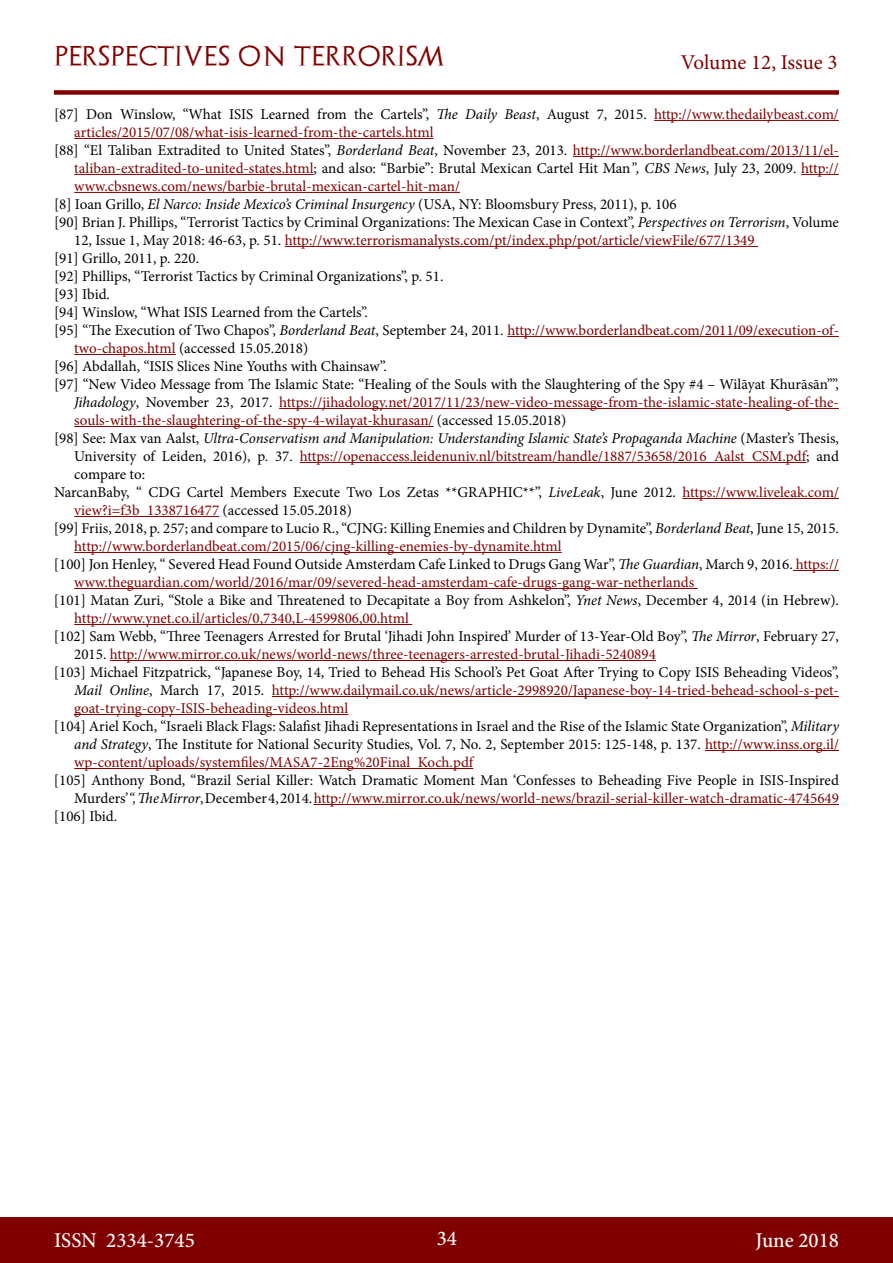
<style>
.page{position:relative;width:893px;height:1263px;background:#fff}
.page>*{position:absolute;margin:0;border:0;box-sizing:border-box;transform-origin:0 0}
.t1{font:500 21px "Minion Pro";color:#fff}
.t2{font:21px "Archeologicaps";letter-spacing:.045em;color:#800000}
.t3{font:21px "Minion Pro";letter-spacing:-.005em;color:#800000}
.t4{font:15px "Minion Pro";color:#000}
.t5{font:15px "Minion Pro";color:#800000}
.t6{font:italic 15px "Minion Pro";letter-spacing:-.01em;color:#000}
.s1{font-style:italic}
.s2{color:#800000}
.s3{color:#000}
.s4{font-style:italic;color:#000}
.s5{font-style:normal}
</style>
<div class="page">
<div style="left:0;top:1217px;width:893px;height:46px;background:#800000"></div>
<div style="left:54px;top:90px;width:785px;height:5px;background:#800000"></div>
<hr style="left:654px;top:120px;width:185px;height:1px;background:#800000">
<hr style="left:74px;top:138px;width:359px;height:1px;background:#800000">
<hr style="left:573px;top:156px;width:266px;height:1px;background:#800000">
<hr style="left:74px;top:174px;width:240px;height:1px;background:#800000">
<hr style="left:801px;top:174px;width:38px;height:1px;background:#800000">
<hr style="left:74px;top:192px;width:386px;height:1px;background:#800000">
<hr style="left:285px;top:246px;width:473px;height:1px;background:#800000">
<hr style="left:507px;top:336px;width:332px;height:1px;background:#800000">
<hr style="left:74px;top:354px;width:102px;height:1px;background:#800000">
<hr style="left:279px;top:408px;width:560px;height:1px;background:#800000">
<hr style="left:74px;top:426px;width:360px;height:1px;background:#800000">
<hr style="left:300px;top:462px;width:506px;height:1px;background:#800000">
<hr style="left:682px;top:498px;width:157px;height:1px;background:#800000">
<hr style="left:74px;top:516px;width:145px;height:1px;background:#800000">
<hr style="left:74px;top:552px;width:488px;height:1px;background:#800000">
<hr style="left:793px;top:570px;width:46px;height:1px;background:#800000">
<hr style="left:74px;top:588px;width:624px;height:1px;background:#800000">
<hr style="left:74px;top:624px;width:338px;height:1px;background:#800000">
<hr style="left:110px;top:660px;width:546px;height:1px;background:#800000">
<hr style="left:272px;top:696px;width:567px;height:1px;background:#800000">
<hr style="left:74px;top:714px;width:274px;height:1px;background:#800000">
<hr style="left:705px;top:750px;width:134px;height:1px;background:#800000">
<hr style="left:74px;top:768px;width:399px;height:1px;background:#800000">
<hr style="left:314px;top:804px;width:525px;height:1px;background:#800000">
<h1 class="t2" style="left:54px;top:43px;width:392px">PERSPECTIVES ON TERRORISM</h1>
<h1 class="t3" style="left:681px;top:48px;width:158px">Volume 12, Issue 3</h1>
<p class="t4" style="left:54px;top:104px;width:786px">[87] Don Winslow, “What ISIS Learned from the Cartels”, <span class="s1">The Daily Beast</span>, August 7, 2015. <span class="s2">http://www.thedailybeast.com/</span></p>
<p class="t5" style="left:74px;top:122px;width:361px">articles/2015/07/08/what-isis-learned-from-the-cartels.html</p>
<p class="t4" style="left:54px;top:140px;width:786px">[88] “El Taliban Extradited to United States”, <span class="s1">Borderland Beat</span>, November 23, 2013. <span class="s2">http://www.borderlandbeat.com/2013/11/el-</span></p>
<p class="t4" style="left:74px;top:158px;width:766px"><span class="s2">taliban-extradited-to-united-states.html</span>; and also: “Barbie”: Brutal Mexican Cartel Hit Man<span class="s1">”, CBS News</span>, July 23, 2009. <span class="s2">http://</span></p>
<p class="t5" style="left:74px;top:176px;width:387px">www.cbsnews.com/news/barbie-brutal-mexican-cartel-hit-man/</p>
<p class="t4" style="left:54px;top:194px;width:624px">[8] Ioan Grillo, <span class="s1">El Narco: Inside Mexico’s Criminal Insurgency</span> (USA, NY: Bloomsbury Press, 2011), p. 106</p>
<p class="t4" style="left:54px;top:212px;width:786px">[90] Brian J. Phillips, “Terrorist Tactics by Criminal Organizations: The Mexican Case in Context”, <span class="s1">Perspectives on Terrorism</span>, Volume</p>
<p class="t5" style="left:74px;top:230px;width:682px"><span class="s3">12, Issue 1, May 2018: 46-63, p. 51.</span> http://www.terrorismanalysts.com/pt/index.php/pot/article/viewFile/677/1349</p>
<p class="t4" style="left:54px;top:248px;width:147px">[91] Grillo, 2011, p. 220.</p>
<p class="t4" style="left:54px;top:266px;width:391px">[92] Phillips, “Terrorist Tactics by Criminal Organizations”, p. 51.</p>
<p class="t4" style="left:54px;top:284px;width:57px">[93] Ibid.</p>
<p class="t4" style="left:54px;top:302px;width:316px">[94] Winslow, “What ISIS Learned from the Cartels”.</p>
<p class="t5" style="left:54px;top:320px;width:786px"><span class="s3">[95] “The Execution of Two Chapos”,</span> <span class="s4">Borderland Beat</span><span class="s3">, September 24, 2011.</span> http://www.borderlandbeat.com/2011/09/execution-of-</p>
<p class="t4" style="left:74px;top:338px;width:236px"><span class="s2">two-chapos.html</span> (accessed 15.05.2018)</p>
<p class="t4" style="left:54px;top:356px;width:334px">[96] Abdallah, “ISIS Slices Nine Youths with Chainsaw”.</p>
<p class="t4" style="left:54px;top:374px;width:786px">[97] “New Video Message from The Islamic State: “Healing of the Souls with the Slaughtering of the Spy #4 – Wilāyat Khurāsān””,</p>
<p class="t5" style="left:74px;top:392px;width:766px"><span class="s4">Jihadology</span><span class="s3">, November 23, 2017.</span> https://jihadology.net/2017/11/23/new-video-message-from-the-islamic-state-healing-of-the-</p>
<p class="t5" style="left:74px;top:410px;width:493px">souls-with-the-slaughtering-of-the-spy-4-wilayat-khurasan/ <span class="s3">(accessed 15.05.2018)</span></p>
<p class="t6" style="left:54px;top:428px;width:786px"><span class="s5">[98] See: Max van Aalst,</span> Ultra-Conservatism and Manipulation: Understanding Islamic State’s Propaganda Machine <span class="s5">(Master’s Thesis,</span></p>
<p class="t5" style="left:74px;top:446px;width:766px"><span class="s3">University of Leiden, 2016), p. 37.</span> https://openaccess.leidenuniv.nl/bitstream/handle/1887/53658/2016_Aalst_CSM.pdf<span class="s3">; and</span></p>
<p class="t4" style="left:74px;top:464px;width:72px">compare to:</p>
<p class="t4" style="left:54px;top:482px;width:786px">NarcanBaby, “ CDG Cartel Members Execute Two Los Zetas **GRAPHIC**”, <span class="s1">LiveLeak</span>, June 2012. <span class="s2">https://www.liveleak.com/</span></p>
<p class="t5" style="left:74px;top:500px;width:279px">view?i=f3b_1338716477 <span class="s3">(accessed 15.05.2018)</span></p>
<p class="t4" style="left:54px;top:518px;width:786px">[99] Friis, 2018, p. 257; and compare to Lucio R., “CJNG: Killing Enemies and Children by Dynamite”, <span class="s1">Borderland Beat</span>, June 15, 2015.</p>
<p class="t5" style="left:74px;top:536px;width:489px">http://www.borderlandbeat.com/2015/06/cjng-killing-enemies-by-dynamite.html</p>
<p class="t4" style="left:54px;top:554px;width:786px">[100] Jon Henley, “ Severed Head Found Outside Amsterdam Cafe Linked to Drugs Gang War”, <span class="s1">The Guardian</span>, March 9, 2016. <span class="s2">https://</span></p>
<p class="t5" style="left:74px;top:572px;width:621px">www.theguardian.com/world/2016/mar/09/severed-head-amsterdam-cafe-drugs-gang-war-netherlands</p>
<p class="t4" style="left:54px;top:590px;width:786px">[101] Matan Zuri, “Stole a Bike and Threatened to Decapitate a Boy from Ashkelon”, <span class="s1">Ynet News</span>, December 4, 2014 (in Hebrew).</p>
<p class="t5" style="left:74px;top:608px;width:336px">http://www.ynet.co.il/articles/0,7340,L-4599806,00.html</p>
<p class="t4" style="left:54px;top:626px;width:786px">[102] Sam Webb, “Three Teenagers Arrested for Brutal ‘Jihadi John Inspired’ Murder of 13-Year-Old Boy”, <span class="s1">The Mirror</span>, February 27,</p>
<p class="t5" style="left:74px;top:644px;width:583px"><span class="s3">2015.</span> http://www.mirror.co.uk/news/world-news/three-teenagers-arrested-brutal-Jihadi-5240894</p>
<p class="t4" style="left:54px;top:662px;width:786px">[103] Michael Fitzpatrick, “Japanese Boy, 14, Tried to Behead His School’s Pet Goat After Trying to Copy ISIS Beheading Videos”,</p>
<p class="t5" style="left:74px;top:680px;width:766px"><span class="s4">Mail Online</span><span class="s3">, March 17, 2015.</span> http://www.dailymail.co.uk/news/article-2998920/Japanese-boy-14-tried-behead-school-s-pet-</p>
<p class="t5" style="left:74px;top:698px;width:276px">goat-trying-copy-ISIS-beheading-videos.html</p>
<p class="t4" style="left:54px;top:716px;width:787px">[104] Ariel Koch, “Israeli Black Flags: Salafist Jihadi Representations in Israel and the Rise of the Islamic State Organization”, <span class="s1">Military</span></p>
<p class="t4" style="left:74px;top:734px;width:766px"><span class="s1">and Strategy</span>, The Institute for National Security Studies, Vol. 7, No. 2, September 2015: 125-148, p. 137. <span class="s2">http://www.inss.org.il/</span></p>
<p class="t5" style="left:74px;top:752px;width:401px">wp-content/uploads/systemfiles/MASA7-2Eng%20Final_Koch.pdf</p>
<p class="t4" style="left:54px;top:770px;width:786px">[105] Anthony Bond, “Brazil Serial Killer: Watch Dramatic Moment Man ‘Confesses to Beheading Five People in ISIS-Inspired</p>
<p class="t5" style="left:74px;top:788px;width:766px"><span class="s3">Murders’</span><span class="s4">“, The Mirror</span><span class="s3">, December 4, 2014.</span> http://www.mirror.co.uk/news/world-news/brazil-serial-killer-watch-dramatic-4745649</p>
<p class="t4" style="left:54px;top:806px;width:65px">[106] Ibid.</p>
<h1 class="t1" style="left:54px;top:1226px;width:142px">ISSN 2334-3745</h1>
<h1 class="t1" style="left:437px;top:1224px;width:22px">34</h1>
<h1 class="t1" style="left:756px;top:1226px;width:85px">June 2018</h1>
</div>
